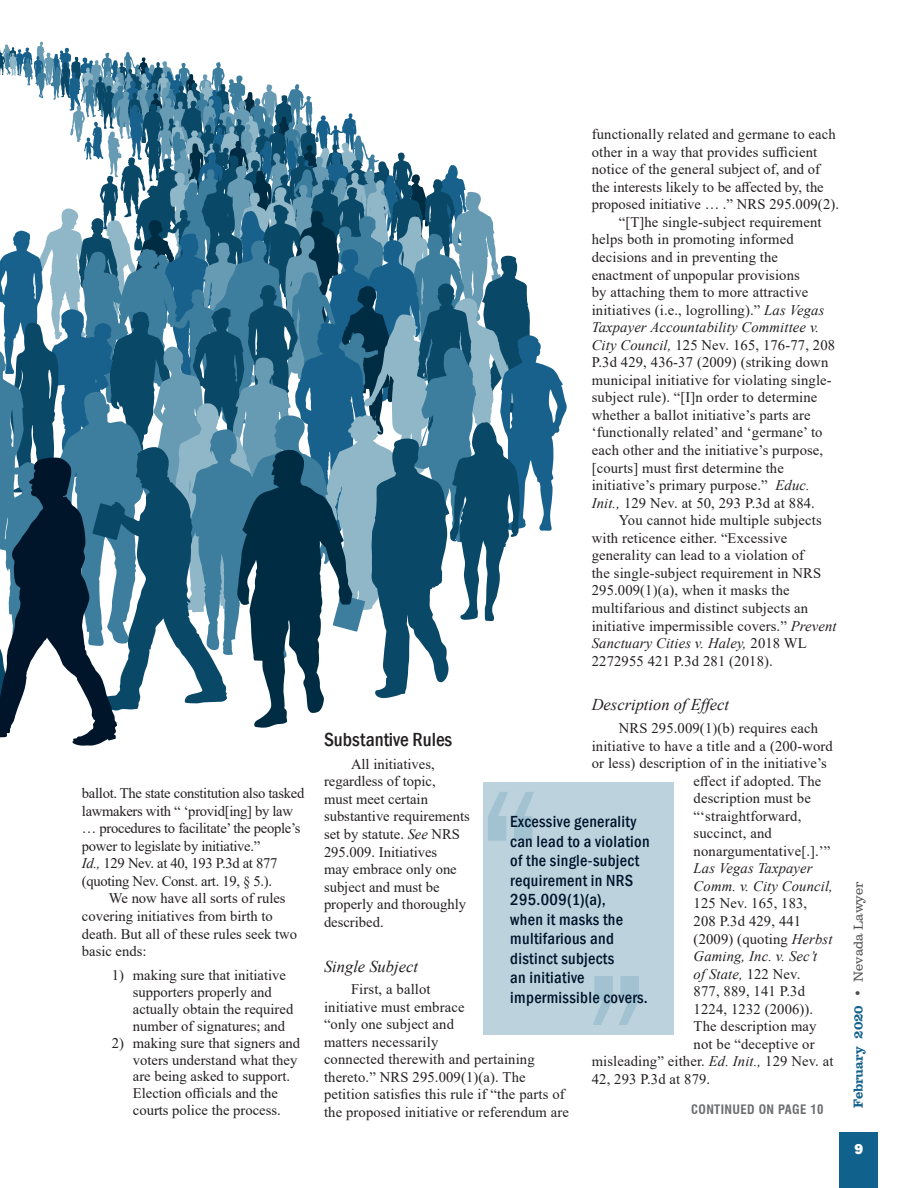
<style>
.page{position:relative;width:918px;height:1188px;background:#fff}
.page>*{position:absolute;margin:0;border:0;box-sizing:border-box;transform-origin:0 0}
.t1{font:500 condensed 19.5px "Franklin Gothic";color:#231f20}
.t2{font:500 condensed 16.5px/19.5px "Franklin Gothic";letter-spacing:.02em;color:#00152c}
.t3{font:italic 16.5px "Times New Roman";color:#231f20}
.t4{font:800 15px "Franklin Gothic";color:#fff}
.t5{font:14.7px/17.5px "Times New Roman";letter-spacing:.01em;color:#231f20}
.t6{font:14.7px/17.5px "Times New Roman";letter-spacing:-.02em;color:#231f20}
.t7{font:italic 14.7px "Times New Roman";letter-spacing:.01em;color:#231f20}
.t8{font:300 13.35px "Clarendon BT";letter-spacing:-.01em;color:#4b4c4d}
.t9{font:700 condensed 12.75px "Swiss 721 BT";letter-spacing:.03em;color:#6c6d70}
.s1{font-style:italic}
.s2{font-style:normal}
.s3{font-weight:800;font-size:13.5px;color:#10618c}
.s4{font-size:14.85px;color:#fff}
</style>
<div class="page">
<svg style="left:0;top:42px;width:567px;height:704px"></svg>
<div style="left:840px;top:1132px;width:38px;height:56px;background:#10618c"></div>
<div style="left:483px;top:782px;width:190px;height:253px;background:#bcd3de"></div>
<svg style="left:488px;top:792px;width:46px;height:49px"></svg>
<svg style="left:593px;top:976px;width:46px;height:49px"></svg>
<p class="t6" style="left:82px;top:784px;width:224px">ballot. The state constitution also tasked lawmakers with “ ‘provid[ing] by law … procedures to facilitate’ the people’s power to legislate by initiative.”<br><span class="s1">Id.,</span> 129 Nev. at 40, 193 P.3d at 877 (quoting Nev. Const. art. 19, § 5.).</p>
<p class="t5" style="left:82px;top:889px;width:217px;text-indent:27px">We now have all sorts of rules covering initiatives from birth to death. But all of these rules seek two basic ends:</p>
<p class="t5" style="left:133px;top:967px;width:162px;line-height:16.8px;text-indent:-21px">1) making sure that initiative supporters properly and actually obtain the required number of signatures; and</p>
<p class="t5" style="left:133px;top:1034px;width:169px;line-height:16.8px;text-indent:-21px">2) making sure that signers and voters understand what they are being asked to support.<br>Election officials and the courts police the process.</p>
<p class="t5" style="left:592px;top:125px;width:249px">functionally related and germane to each other in a way that provides sufficient notice of the general subject of, and of the interests likely to be affected by, the proposed initiative … .” NRS 295.009(2).</p>
<p class="t5" style="left:592px;top:213px;width:245px;text-indent:27px">“[T]he single-subject requirement helps both in promoting informed decisions and in preventing the enactment of unpopular provisions<br>by attaching them to more attractive initiatives (i.e., logrolling).” <span class="s1">Las Vegas Taxpayer Accountability Committee v.<br>City Council,</span> 125 Nev. 165, 176-77, 208<br>P.3d 429, 436-37 (2009) (striking down municipal initiative for violating single&shy;subject rule). “[I]n order to determine whether a ballot initiative’s parts are ‘functionally related’ and ‘germane’ to each other and the initiative’s purpose, [courts] must first determine the initiative’s primary purpose.” <span class="s1">Educ.<br>Init.,</span> 129 Nev. at 50, 293 P.3d at 884.</p>
<p class="t5" style="left:592px;top:511px;width:246px;text-indent:27px">You cannot hide multiple subjects with reticence either. “Excessive generality can lead to a violation of<br>the single-subject requirement in NRS 295.009(1)(a), when it masks the multifarious and distinct subjects an initiative impermissible covers.” <span class="s1">Prevent Sanctuary Cities v. Haley,</span> 2018 WL 2272955 421 P.3d 281 (2018).</p>
<p class="t3" style="left:592px;top:694px;width:139px">Description of Effect</p>
<p class="t5" style="left:619px;top:719px;width:201px">NRS 295.009(1)(b) requires each</p>
<p class="t5" style="left:592px;top:736px;width:243px">initiative to have a title and a (200-word</p>
<p class="t5" style="left:592px;top:754px;width:237px">or less) description of in the initiative’s</p>
<p class="t5" style="left:694px;top:771px;width:129px">effect if adopted. The</p>
<p class="t5" style="left:694px;top:789px;width:119px">description must be</p>
<p class="t5" style="left:694px;top:807px;width:109px">“‘straightforward,</p>
<p class="t5" style="left:694px;top:824px;width:80px">succinct, and</p>
<p class="t5" style="left:694px;top:842px;width:138px">nonargumentative[.].’”</p>
<p class="t7" style="left:694px;top:858px;width:120px">Las Vegas Taxpayer</p>
<p class="t7" style="left:694px;top:876px;width:141px">Comm. v. City Council,</p>
<p class="t5" style="left:694px;top:894px;width:115px">125 Nev. 165, 183,</p>
<p class="t5" style="left:694px;top:912px;width:109px">208 P.3d 429, 441</p>
<p class="t5" style="left:694px;top:929px;width:140px">(2009) (quoting <span class="s1">Herbst</span></p>
<p class="t7" style="left:694px;top:946px;width:125px">Gaming, Inc. v. Sec’t</p>
<p class="t7" style="left:694px;top:964px;width:108px">of State, <span class="s2">122 Nev.</span></p>
<p class="t5" style="left:694px;top:982px;width:113px">877, 889, 141 P.3d</p>
<p class="t5" style="left:694px;top:1000px;width:121px">1224, 1232 (2006)).</p>
<p class="t5" style="left:694px;top:1017px;width:124px">The description may</p>
<p class="t5" style="left:694px;top:1035px;width:122px">not be “deceptive or</p>
<p class="t5" style="left:592px;top:1052px;width:243px">misleading” either. <span class="s1">Ed. Init.,</span> 129 Nev. at</p>
<p class="t5" style="left:592px;top:1070px;width:120px">42, 293 P.3d at 879.</p>
<p class="t9" style="left:691px;top:1101px;width:134px">CONTINUED ON PAGE 10</p>
<p class="t1" style="left:324px;top:727px;width:130px">Substantive Rules</p>
<p class="t5" style="left:324px;top:755px;width:147px;text-indent:27px">All initiatives, regardless of topic,<br>must meet certain substantive requirements set by statute. <span class="s1">See</span> NRS<br>295.009. Initiatives<br>may embrace only one subject and must be properly and thoroughly described.</p>
<p class="t3" style="left:324px;top:955px;width:95px">Single Subject</p>
<p class="t5" style="left:324px;top:980px;width:247px;text-indent:27px">First, a ballot<br>initiative must embrace<br>“only one subject and<br>matters necessarily<br>connected therewith and pertaining thereto.” NRS 295.009(1)(a). The petition satisfies this rule if “the parts of the proposed initiative or referendum are</p>
<p class="t2" style="left:510px;top:812px;width:141px">Excessive generality can lead to a violation of the single-subject requirement in NRS<br>295.009(1)(a),<br>when it masks the multifarious and distinct subjects<br>an initiative impermissible covers.</p>
<p class="t8" style="left:850px;top:1108px;width:254px;rotate:-90deg"><span class="s3">February 2020</span> • Nevada Lawyer <span class="s4">3</span></p>
<p class="t4" style="left:855px;top:1139px;width:10px">9</p>
</div>
